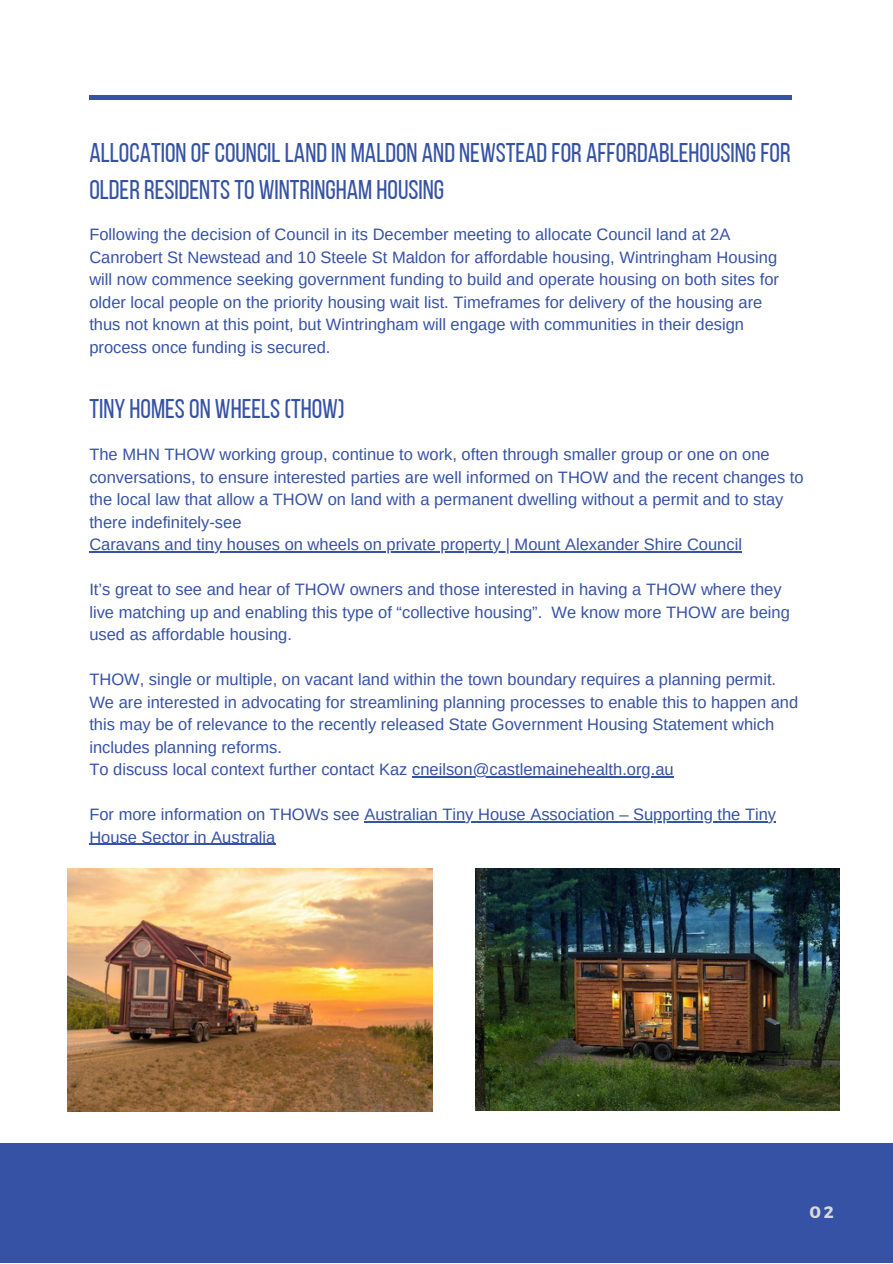
<style>
.page{position:relative;width:893px;height:1264px;background:#fff}
.page>*{position:absolute;margin:0;border:0;box-sizing:border-box;transform-origin:0 0}
.t1{font:27px/37.2px "Bebas Neue";color:#3652a4}
.t2{font:16.5px/22.5px "Arimo";color:#3652a4}
.t3{font:700 16.5px "Montserrat";color:#d9d9d9}
</style>
<div class="page">
<div style="left:0;top:1143px;width:892px;height:120px;background:#3652a4"></div>
<hr style="left:89px;top:551px;width:653px;height:1px;background:#3652a4">
<hr style="left:412px;top:776px;width:261px;height:1px;background:#3652a4">
<hr style="left:364px;top:821px;width:412px;height:1px;background:#3652a4">
<hr style="left:89px;top:844px;width:186px;height:1px;background:#3652a4">
<hr style="left:89px;top:96px;width:702px;height:3px;background:#3652a4">
<img style="left:475px;top:868px;width:364px;height:242px">
<img style="left:67px;top:868px;width:365px;height:243px">
<p class="t1" style="left:89px;top:137px;width:702px">ALLOCATION OFCOUNCILLANDIN MALDON AND NEWSTEADFOR AFFORDABLEHOUSINGFOR<br>OLDERRESIDENTSTO WINTRINGHAM HOUSING</p>
<p class="t2" style="left:89px;top:223px;width:691px">Following the decision of Council in its December meeting to allocate Council land at 2A Canrobert St Newstead and 10 Steele St Maldon for affordable housing, Wintringham Housing will now commence seeking government funding to build and operate housing on both sites for older local people on the priority housing wait list. Timeframes for delivery of the housing are thus not known at this point, but Wintringham will engage with communities in their design process once funding is secured.</p>
<p class="t1" style="left:89px;top:393px;width:257px">TINY HOMESON WHEELS(THOW)</p>
<p class="t2" style="left:89px;top:443px;width:715px">The MHN THOW working group, continue to work, often through smaller group or one on one conversations, to ensure interested parties are well informed on THOW and the recent changes to the local law that allow a THOW on land with a permanent dwelling without a permit and to stay there indefinitely-see</p>
<h1 class="t2" style="left:89px;top:533px;width:654px">Caravans and tiny houses on wheels on private property | Mount Alexander Shire Council</h1>
<p class="t2" style="left:89px;top:578px;width:702px">It’s great to see and hear of THOW owners and those interested in having a THOW where they live matching up and enabling this type of “collective housing”. We know more THOW are being used as affordable housing.</p>
<h1 class="t2" style="left:89px;top:668px;width:710px">THOW, single or multiple, on vacant land within the town boundary requires a planning permit.<br>We are interested in advocating for streamlining planning processes to enable this to happen and this may be of relevance to the recently released State Government Housing Statement which includes planning reforms.</h1>
<p class="t2" style="left:89px;top:758px;width:586px">To discuss local context further contact Kaz cneilson@castlemainehealth.org.au</p>
<p class="t2" style="left:89px;top:803px;width:688px">For more information on THOWs see Australian Tiny House Association – Supporting the Tiny</p>
<p class="t2" style="left:89px;top:825px;width:188px">House Sector in Australia</p>
<p class="t3" style="left:809px;top:1201px;width:26px">02</p>
</div>
